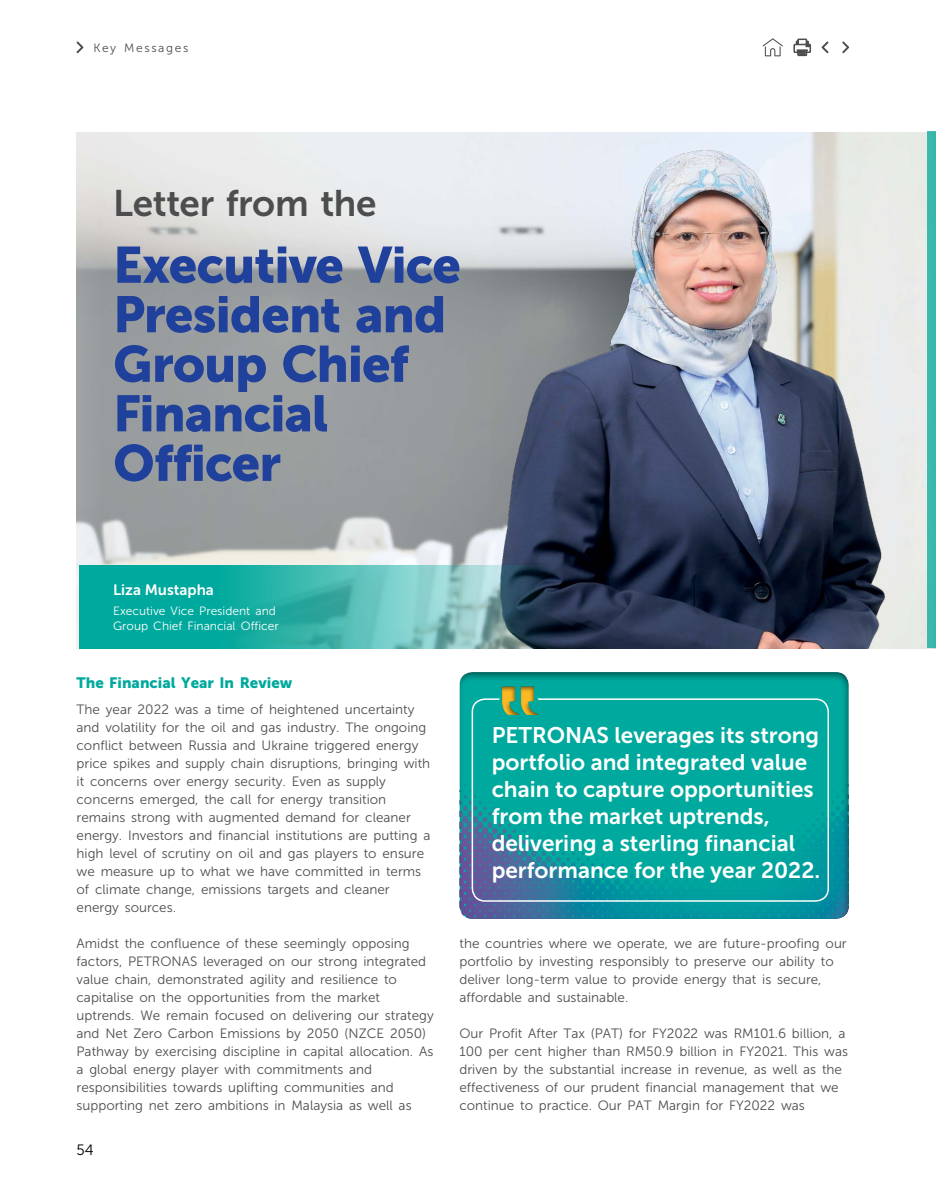
<style>
.page{position:relative;width:936px;height:1191px;background:#fff}
.page>*{position:absolute;margin:0;border:0;box-sizing:border-box;transform-origin:0 0}
.t1{font:50.7px/49.5px "Museo Sans 900";letter-spacing:-.02em;color:#20419b}
.t2{font:36.9px "Museo Sans 700";letter-spacing:-.01em;color:#4d4d4f}
.t3{font:22.5px/27px "Museo Sans 700";color:#fff}
.t4{font:15px "Museo Sans 900";color:#00a99d}
.t5{font:15px "Museo Sans 700";color:#fff}
.t6{font:15px "Museo Sans 300";color:#000}
.t7{font:13.5px/18px "Museo Sans 300";color:#4d4d4f}
.t8{font:12px/15px "Museo Sans 300";color:#fff}
.t9{font:12px "Museo Sans 300";letter-spacing:.135em;color:#4d4d4f}
</style>
<div class="page">
<img style="left:77px;top:133px;width:850px;height:515px">
<img style="left:491px;top:138px;width:423px;height:510px">
<svg style="left:79px;top:564px;width:533px;height:84px;background:#389b99"></svg>
<div style="left:446px;top:661px;width:416px;height:258px;background:#000;opacity:.5"></div>
<div style="left:471px;top:698px;width:358px;height:203px;border:2px solid #fff;border-radius:13px"></div>
<div style="left:498px;top:690px;width:40px;height:46px;background:#00a99d;border-radius:13px"></div>
<div style="left:485px;top:671px;width:49px;height:43px;background:#000;opacity:.5"></div>
<svg style="left:501px;top:686px;width:3px;height:28px"></svg>
<div style="left:504px;top:671px;width:49px;height:43px;background:#000;opacity:.5"></div>
<div style="left:927px;top:132px;width:8px;height:516px;background:#3cb9ae"></div>
<svg style="left:76px;top:41px;width:7px;height:12px"></svg>
<svg style="left:762px;top:38px;width:20px;height:18px"></svg>
<svg style="left:842px;top:41px;width:7px;height:12px"></svg>
<svg style="left:821px;top:41px;width:7px;height:12px"></svg>
<svg style="left:793px;top:39px;width:17px;height:17px"></svg>
<p class="t9" style="left:94px;top:41px;width:96px">Key Messages</p>
<h2 class="t2" style="left:113px;top:182px;width:265px">Letter from the</h2>
<h1 class="t1" style="left:113px;top:240px;width:349px">Executive Vice<br>President and<br>Group Chief<br>Financial<br>Officer</h1>
<p class="t5" style="left:113px;top:582px;width:102px">Liza Mustapha</p>
<p class="t8" style="left:113px;top:603px;width:167px">Executive Vice President and<br>Group Chief Financial Officer</p>
<p class="t4" style="left:77px;top:674px;width:217px">The Financial Year In Review</p>
<p class="t7" style="left:77px;top:700px;width:355px">The year 2022 was a time of heightened uncertainty and volatility for the oil and gas industry. The ongoing conflict between Russia and Ukraine triggered energy price spikes and supply chain disruptions, bringing with it concerns over energy security. Even as supply concerns emerged, the call for energy transition remains strong with augmented demand for cleaner energy. Investors and financial institutions are putting a high level of scrutiny on oil and gas players to ensure we measure up to what we have committed in terms of climate change, emissions targets and cleaner energy sources.</p>
<p class="t7" style="left:77px;top:934px;width:358px">Amidst the confluence of these seemingly opposing factors, PETRONAS leveraged on our strong integrated value chain, demonstrated agility and resilience to capitalise on the opportunities from the market uptrends. We remain focused on delivering our strategy and Net Zero Carbon Emissions by 2050 (NZCE 2050)<br>Pathway by exercising discipline in capital allocation. As a global energy player with commitments and responsibilities towards uplifting communities and supporting net zero ambitions in Malaysia as well as</p>
<p class="t6" style="left:77px;top:1142px;width:19px">54</p>
<h3 class="t3" style="left:491px;top:721px;width:330px">PETRONAS leverages its strong portfolio and integrated value chain to capture opportunities from the market uptrends, delivering a sterling financial performance for the year 2022.</h3>
<p class="t7" style="left:459px;top:934px;width:389px">the countries where we operate, we are future-proofing our portfolio by investing responsibly to preserve our ability to deliver long-term value to provide energy that is secure, affordable and sustainable.</p>
<p class="t7" style="left:459px;top:1024px;width:390px">Our Profit After Tax (PAT) for FY2022 was RM101.6 billion, a 100 per cent higher than RM50.9 billion in FY2021. This was driven by the substantial increase in revenue, as well as the effectiveness of our prudent financial management that we continue to practice. Our PAT Margin for FY2022 was</p>
</div>
